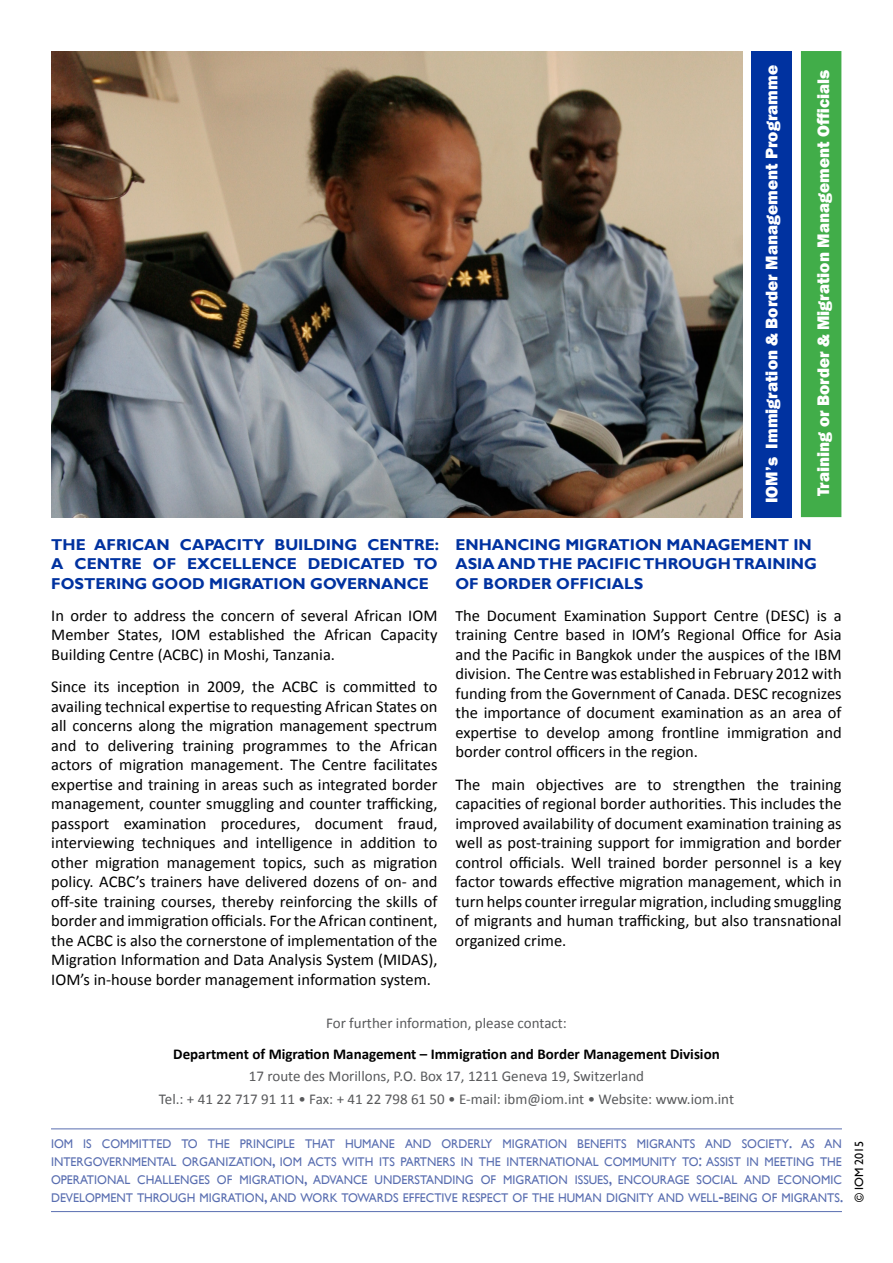
<style>
.page{position:relative;width:893px;height:1263px;background:#fff}
.page>*{position:absolute;margin:0;border:0;box-sizing:border-box;transform-origin:0 0}
.t1{font:800 17.25px "Franklin Gothic";color:#fff}
.t2{font:16.5px/19.5px "Calibri";color:#000;text-align:justify}
.t3{font:700 15.75px/19.5px "Gill Sans";color:#0032a0;text-align:justify}
.t4{font:15px/22.2px "Calibri";color:#58595b;text-align:center}
.t5{font:700 15px "Calibri";color:#000}
.t6{font:12.6px/18px "Gill Sans";color:#586db0;scale:.95 1}
.t7{font:12px "Gill Sans";color:#000}
.s1{font-size:15.75px}
.s2{font-size:18px}
</style>
<div class="page">
<hr style="left:51px;top:1211px;width:791px;height:1px;background:#586db0">
<hr style="left:51px;top:1128px;width:791px;height:1px;background:#586db0">
<div style="left:751px;top:51px;width:41px;height:466px;background:#0032a0"></div>
<div style="left:801px;top:51px;width:40px;height:466px;background:#41ad49"></div>
<img style="left:51px;top:51px;width:691px;height:466px">
<p class="t1" style="left:761px;top:503px;width:439px;rotate:-90deg">IOM’s Immigration &amp; Border Management Programme</p>
<p class="t1" style="left:812px;top:496px;width:428px;rotate:-90deg">Training or Border &amp; Migration Management Officials</p>
<p class="t3" style="left:51px;top:535px;width:389px">THE AFRICAN CAPACITY BUILDING CENTRE:<br>A CENTRE OF EXCELLENCE DEDICATED TO FOSTERING GOOD MIGRATION GOVERNANCE</p>
<p class="t2" style="left:51px;top:606px;width:388px">In order to address the concern of several African IOM Member States, IOM established the African Capacity Building Centre (ACBC) in Moshi, Tanzania.</p>
<p class="t2" style="left:51px;top:677px;width:388px">Since its inception in 2009, the ACBC is committed to availing technical expertise to requesting African States on all concerns along the migration management spectrum and to delivering training programmes to the African actors of migration management. The Centre facilitates expertise and training in areas such as integrated border management, counter smuggling and counter trafficking, passport examination procedures, document fraud, interviewing techniques and intelligence in addition to other migration management topics, such as migration policy. ACBC’s trainers have delivered dozens of on- and off-site training courses, thereby reinforcing the skills of border and immigration officials. For the African continent, the ACBC is also the cornerstone of implementation of the Migration Information and Data Analysis System (MIDAS), IOM’s in-house border management information system.</p>
<p class="t3" style="left:455px;top:535px;width:363px;text-align:left">ENHANCING MIGRATION MANAGEMENT IN<br>ASIA AND THE PACIFIC THROUGH TRAINING<br>OF BORDER OFFICIALS</p>
<p class="t2" style="left:455px;top:606px;width:388px"><span class="s1">T</span>he Document Examination Support Centre (DESC) is a training Centre based in IOM’s Regional Office for Asia and the Pacific in Bangkok under the auspices of the IBM division. The Centre was established in February 2012 with funding from the Government of Canada. DESC recognizes the importance of document examination as an area of expertise to develop among frontline immigration and border control officers in the region.</p>
<p class="t2" style="left:455px;top:774px;width:388px">The main objectives are to strengthen the training capacities of regional border authorities. This includes the improved availability of document examination training as well as post-training support for immigration and border control officials. Well trained border personnel is a key factor towards effective migration management, which in turn helps counter irregular migration, including smuggling of migrants and human trafficking, but also transnational organized crime.</p>
<p class="t4" style="left:326px;top:1012px;width:242px">For further information, please contact:</p>
<p class="t5" style="left:173px;top:1045px;width:548px">Department of Migration Management – Immigration and Border Management Division</p>
<p class="t4" style="left:159px;top:1065px;width:577px">17 route des Morillons, P.O. Box 17, 1211 Geneva 19, Switzerland<br>Tel.: + 41 22 717 91 11 • Fax: + 41 22 798 61 50 • E-mail: ibm@iom.int • Website: www.iom.int</p>
<p class="t6" style="left:51px;top:1135px;width:836px">IOM IS COMMITTED TO THE PRINCIPLE THAT HUMANE AND ORDERLY MIGRATION BENEFITS MIGRANTS AND SOCIETY<span class="s2">.</span> AS AN INTERGOVERNMENTAL ORGANIZATION<span class="s2">,</span> IOM ACTS WITH ITS PARTNERS IN THE INTERNATIONAL COMMUNITY TO<span class="s2">:</span> ASSIST IN MEETING THE OPERATIONAL CHALLENGES OF MIGRATION<span class="s2">,</span> ADVANCE UNDERSTANDING OF MIGRATION ISSUES<span class="s2">,</span> ENCOURAGE SOCIAL AND ECONOMIC DEVELOPMENT THROUGH MIGRATION<span class="s2">,</span> AND WORK TOWARDS EFFECTIVE RESPECT OF THE HUMAN DIGNITY AND WELL<span class="s2">-</span>BEING OF MIGRANTS<span class="s2">.</span></p>
<p class="t7" style="left:852px;top:1202px;width:63px;rotate:-90deg">© IOM 2015</p>
</div>
